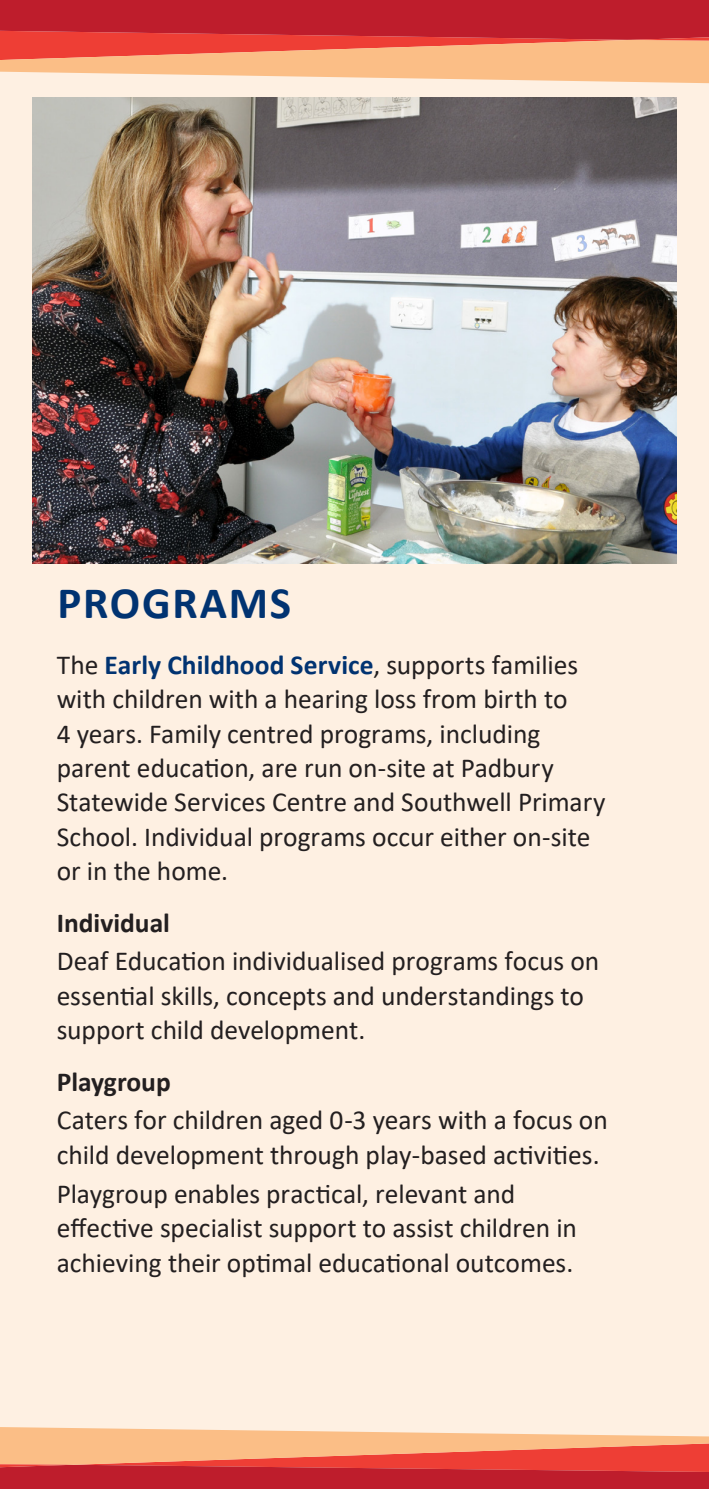
<style>
.page{position:relative;width:709px;height:1489px;background:#fff}
.page>*{position:absolute;margin:0;border:0;box-sizing:border-box;transform-origin:0 0}
.Heading_1_CAPS{font:700 45px "Calibri";letter-spacing:.04em;color:#013371}
.Body_Copy{font:27.5px/34.2px "Calibri";color:#231f20}
.Heading_2{font:700 27.5px "Calibri";color:#231f20}
.s1{font-weight:700;color:#013371}
</style>
<div class="page">
<div style="left:0;top:39px;width:709px;height:1449px;background:#fef0e2"></div>
<img style="left:32px;top:97px;width:644px;height:466px">
<svg style="left:0;top:0;width:709px;height:84px;background:#df6a5a"></svg>
<svg style="left:0;top:1427px;width:709px;height:61px;background:#e4735f"></svg>
<p class="Heading_1_CAPS" style="left:58px;top:571px;width:235px">PROGRAMS</p>
<p class="Body_Copy" style="left:57px;top:647px;width:550px">The <span class="s1">Early Childhood Service</span>, supports families with children with a hearing loss from birth to<br>4 years. Family centred programs, including parent education, are run on-site at Padbury Statewide Services Centre and Southwell Primary School. Individual programs occur either on-site or in the home.</p>
<p class="Heading_2" style="left:57px;top:903px;width:115px">Individual</p>
<p class="Body_Copy" style="left:57px;top:943px;width:544px">Deaf Education individualised programs focus on essential skills, concepts and understandings to support child development.</p>
<p class="Heading_2" style="left:57px;top:1062px;width:116px">Playgroup</p>
<p class="Body_Copy" style="left:57px;top:1102px;width:552px">Caters for children aged 0-3 years with a focus on child development through play-based activities.</p>
<p class="Body_Copy" style="left:57px;top:1175px;width:522px">Playgroup enables practical, relevant and effective specialist support to assist children in achieving their optimal educational outcomes.</p>
</div>
